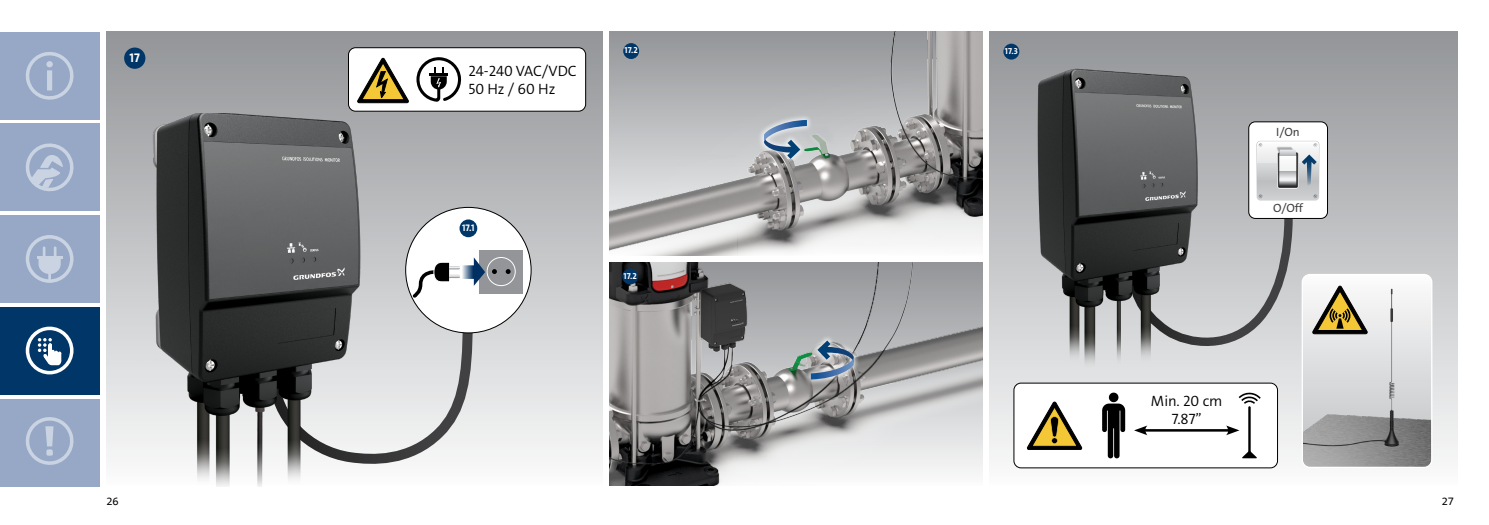
<style>
.page{position:relative;width:1489px;height:525px;background:#fff}
.page>*{position:absolute;margin:0;border:0;box-sizing:border-box;transform-origin:0 0}
.t1{font:15px/18px "Grundfos The Sans V2 OT 4 SL";color:#000}
.t2{font:12.62px "Grundfos The Sans V2 OT 7 B";color:#fff}
.t3{font:12px "Grundfos The Sans V2 OT 5 R";color:#414042}
.t4{font:11.25px "Grundfos The Sans";color:#000}
.t5{font:9.62px "Grundfos The Sans V2 OT 7 B";color:#fff}
.t6{font:8.75px "Grundfos The Sans V2 OT 7 B";color:#fff}
</style>
<div class="page">
<div style="left:0;top:32px;width:99px;height:87px;background:#96a8c6"></div>
<svg style="left:25px;top:52px;width:49px;height:48px"></svg>
<div style="left:0;top:215px;width:99px;height:87px;background:#96a8c6"></div>
<div style="left:0;top:124px;width:99px;height:87px;background:#96a8c6"></div>
<div style="left:0;top:307px;width:99px;height:87px;background:#003768"></div>
<div style="left:0;top:398px;width:99px;height:88px;background:#96a8c6"></div>
<svg style="left:25px;top:143px;width:49px;height:49px"></svg>
<svg style="left:26px;top:235px;width:47px;height:48px"></svg>
<svg style="left:26px;top:326px;width:47px;height:48px"></svg>
<svg style="left:25px;top:417px;width:49px;height:48px"></svg>
<div style="left:106px;top:32px;width:496px;height:453px;background:linear-gradient(to bottom,#929497,#fafafb)"></div>
<div style="left:989px;top:32px;width:467px;height:453px;background:linear-gradient(to bottom,#929598,#fafbfb)"></div>
<div style="left:348px;top:48px;width:237px;height:63px;background:#fff;border-radius:7px"></div>
<div style="left:348px;top:47px;width:238px;height:64px;border:1px solid #000;border-radius:7px"></div>
<svg style="left:416px;top:57px;width:45px;height:45px"></svg>
<svg style="left:357px;top:58px;width:51px;height:45px"></svg>
<div style="left:124px;top:47px;width:21px;height:22px;background:#003768;border-radius:50%"></div>
<svg style="left:379px;top:312px;width:98px;height:159px"></svg>
<img style="left:609px;top:262px;width:372px;height:223px">
<img style="left:609px;top:32px;width:372px;height:223px">
<div style="left:804px;top:334px;width:56px;height:51px;background:#fff;opacity:.75"></div>
<svg style="left:810px;top:340px;width:43px;height:39px;background:#8897a8"></svg>
<div style="left:757px;top:114px;width:56px;height:51px;background:#fff;opacity:.75"></div>
<svg style="left:764px;top:120px;width:43px;height:39px;background:#97a7ba"></svg>
<div style="left:623px;top:43px;width:16px;height:16px;background:#003768;border-radius:50%"></div>
<div style="left:1003px;top:44px;width:16px;height:16px;background:#003768;border-radius:50%"></div>
<div style="left:405px;top:207px;width:126px;height:126px;background:#fff;border-radius:50%"></div>
<div style="left:479px;top:250px;width:43px;height:43px;background:#939598"></div>
<svg style="left:492px;top:269px;width:5px;height:5px"></svg>
<svg style="left:505px;top:269px;width:5px;height:5px"></svg>
<div style="left:486px;top:257px;width:29px;height:29px;border:1px solid #fff;border-radius:50%"></div>
<svg style="left:411px;top:257px;width:74px;height:42px"></svg>
<div style="left:459px;top:219px;width:18px;height:18px;background:#003768;border-radius:50%"></div>
<div style="left:622px;top:268px;width:16px;height:16px;background:#003768;border-radius:50%"></div>
<img style="left:142px;top:114px;width:237px;height:372px">
<img style="left:1030px;top:62px;width:179px;height:313px">
<div style="left:1248px;top:122px;width:79px;height:96px;background:#fff;border-radius:7px"></div>
<div style="left:1248px;top:122px;width:79px;height:96px;border:1px solid #000;border-radius:7px"></div>
<div style="left:1013px;top:383px;width:264px;height:84px;background:#fff;border-radius:7px"></div>
<div style="left:1013px;top:382px;width:264px;height:86px;border:1px solid #000;border-radius:7px"></div>
<svg style="left:1027px;top:401px;width:54px;height:48px"></svg>
<svg style="left:1102px;top:141px;width:329px;height:326px"></svg>
<p class="t2" style="left:130px;top:50px;width:12px">17</p>
<p class="t1" style="left:468px;top:62px;width:110px">24-240 VAC/VDC<br>50 Hz / 60 Hz</p>
<p class="t6" style="left:624px;top:45px;width:15px">17.2</p>
<p class="t6" style="left:1004px;top:45px;width:14px">17.3</p>
<p class="t5" style="left:462px;top:222px;width:14px">17.1</p>
<p class="t6" style="left:623px;top:270px;width:15px">17.2</p>
<p class="t3" style="left:1276px;top:124px;width:25px">I/On</p>
<p class="t3" style="left:1272px;top:200px;width:31px">O/Off</p>
<p class="t1" style="left:1150px;top:392px;width:73px;text-align:center">Min. 20 cm<br>7.87”</p>
<p class="t4" style="left:106px;top:495px;width:14px">26</p>
<p class="t4" style="left:1441px;top:495px;width:14px">27</p>
</div>
